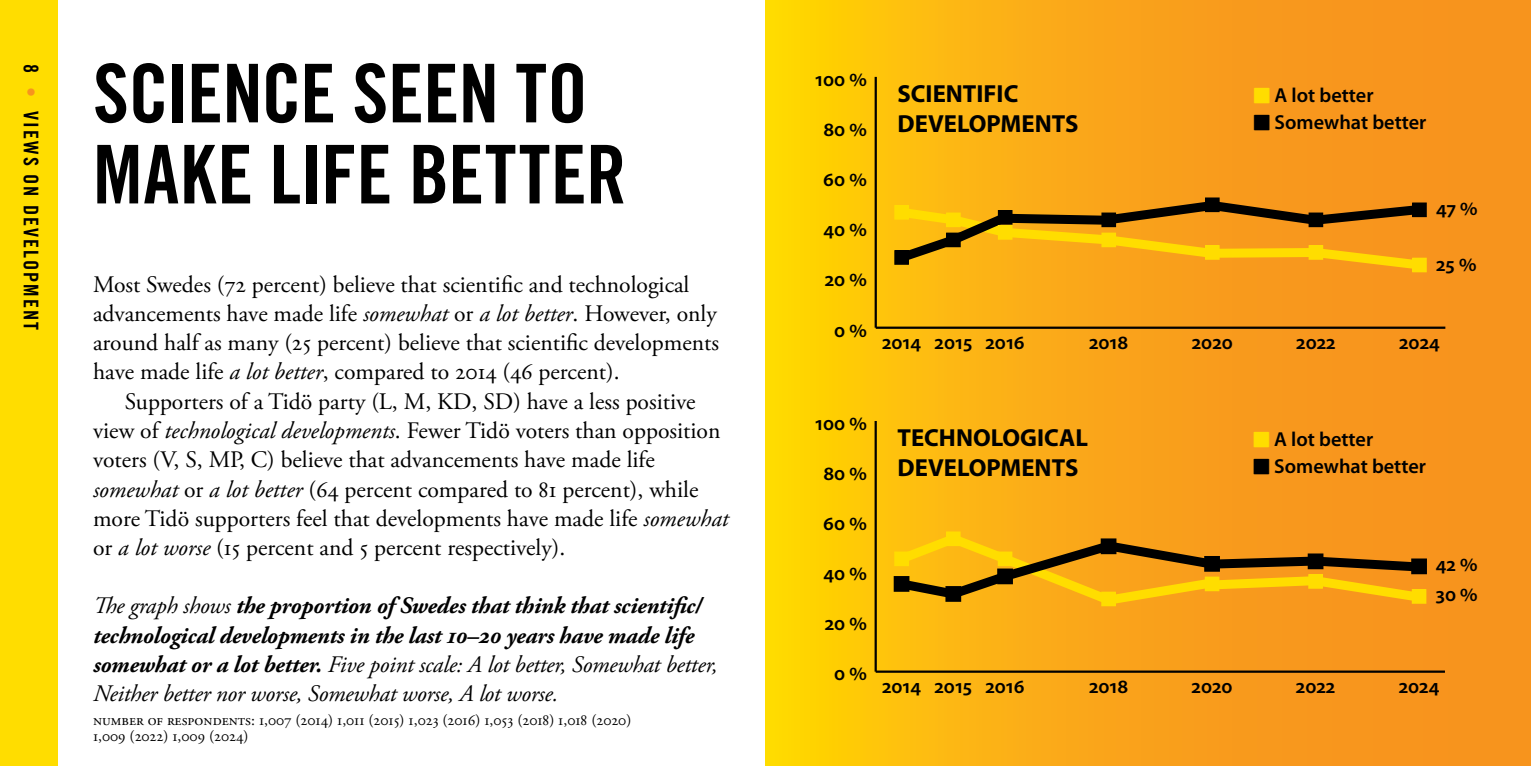
<style>
.page{position:relative;width:1531px;height:766px;background:#fff}
.page>*{position:absolute;margin:0;border:0;box-sizing:border-box;transform-origin:0 0}
.t1{font:81px/81px "Trade Gothic LT Std Bd Cn 20";letter-spacing:-.01em;color:#000}
.t2{font:700 24.75px/29.7px "Myriad Pro";color:#000}
.t3{font:23.62px/29.2px "Adobe Garamond Pro";color:#000}
.t4{font:italic 700 23.62px/29.2px "Adobe Garamond Pro";letter-spacing:-.01em;color:#000}
.t5{font:600 20.25px/30.8px "Myriad Pro";color:#000}
.t6{font:20.25px "Trade Gothic LT Std Bd Cn 20";letter-spacing:.1em;color:#000}
.t7{font:15.75px/15.8px "Adobe Garamond Pro";color:#000}
.s1{color:#f7941e}
.s2{font-style:italic}
.s3{font-weight:400}
</style>
<div class="page">
<div style="left:0;top:0;width:57px;height:765px;background:#fd0"></div>
<svg style="left:765px;top:0;width:766px;height:765px;background:#faa915"></svg>
<hr style="left:876px;top:326px;width:569px;height:3px;background:#000">
<hr style="left:874px;top:77px;width:3px;height:250px;background:#000">
<svg style="left:890px;top:195px;width:540px;height:80px;background:#db9613"></svg>
<hr style="left:876px;top:670px;width:569px;height:2px;background:#000">
<hr style="left:874px;top:421px;width:3px;height:250px;background:#000">
<svg style="left:890px;top:527px;width:539px;height:84px;background:#dc9613"></svg>
<svg style="left:1254px;top:114px;width:15px;height:16px"></svg>
<svg style="left:1254px;top:88px;width:15px;height:15px"></svg>
<svg style="left:1254px;top:458px;width:15px;height:16px"></svg>
<svg style="left:1254px;top:432px;width:15px;height:15px"></svg>
<p class="t6" style="left:43px;top:64px;width:267px;rotate:90deg">8 <span class="s1">•</span> VIEWS ON DEVELOPMENT</p>
<h1 class="t1" style="left:93px;top:52px;width:535px">SCIENCE SEEN TO<br>MAKE LIFE BETTER</h1>
<p class="t3" style="left:93px;top:270px;width:628px">Most Swedes (72 percent) believe that scientific and technological advancements have made life <span class="s2">somewhat</span> or <span class="s2">a lot better</span>. However, only around half as many (25 percent) believe that scientific developments have made life <span class="s2">a lot better</span>, compared to 2014 (46 percent).</p>
<p class="t3" style="left:93px;top:387px;width:637px;text-indent:32px">Supporters of a Tidö party (L, M, KD, SD) have a less positive view of <span class="s2">technological developments</span>. Fewer Tidö voters than opposition voters (V, S, MP, C) believe that advancements have made life <span class="s2">somewhat</span> or <span class="s2">a lot better</span> (64 percent compared to 81 percent), while more Tidö supporters feel that developments have made life <span class="s2">somewhat </span>or <span class="s2">a lot worse</span> (15 percent and 5 percent respectively).</p>
<p class="t4" style="left:93px;top:591px;width:626px"><span class="s3">The graph shows</span> the proportion of Swedes that think that scientific/ technological developments in the last 10–20 years have made life somewhat or a lot better. <span class="s3">Five point scale: A lot better, Somewhat better, Neither better nor worse, Somewhat worse, A lot worse.</span></p>
<p class="t7" style="left:93px;top:712px;width:540px">NUMBER OF RESPONDENTS: 1,007 (2014) 1,011 (2015) 1,023 (2016) 1,053 (2018) 1,018 (2020)<br>1,009 (2022) 1,009 (2024)</p>
<p class="t5" style="left:815px;top:63px;width:53px">100 %</p>
<p class="t5" style="left:823px;top:113px;width:45px">80 %</p>
<p class="t5" style="left:823px;top:163px;width:45px">60 %</p>
<p class="t5" style="left:823px;top:213px;width:45px">40 %</p>
<p class="t5" style="left:825px;top:263px;width:44px">20 %</p>
<p class="t5" style="left:834px;top:314px;width:34px">0 %</p>
<p class="t2" style="left:897px;top:78px;width:182px">SCIENTIFIC<br>DEVELOPMENTS</p>
<p class="t5" style="left:1274px;top:79px;width:101px">A lot better</p>
<p class="t5" style="left:1274px;top:106px;width:153px">Somewhat better</p>
<p class="t5" style="left:1436px;top:192px;width:43px">47 %</p>
<p class="t5" style="left:1436px;top:248px;width:42px">25 %</p>
<p class="t5" style="left:882px;top:326px;width:144px">2014 2015 2016</p>
<p class="t5" style="left:1089px;top:326px;width:41px">2018</p>
<p class="t5" style="left:1192px;top:326px;width:42px">2020</p>
<p class="t5" style="left:1296px;top:326px;width:41px">2022</p>
<p class="t5" style="left:1399px;top:326px;width:42px">2024</p>
<p class="t5" style="left:815px;top:407px;width:53px">100 %</p>
<p class="t5" style="left:823px;top:457px;width:45px">80 %</p>
<p class="t5" style="left:823px;top:507px;width:45px">60 %</p>
<p class="t5" style="left:823px;top:557px;width:45px">40 %</p>
<p class="t5" style="left:825px;top:607px;width:43px">20 %</p>
<p class="t5" style="left:834px;top:657px;width:34px">0 %</p>
<p class="t2" style="left:897px;top:422px;width:192px">TECHNOLOGICAL<br>DEVELOPMENTS</p>
<p class="t5" style="left:1274px;top:423px;width:100px">A lot better</p>
<p class="t5" style="left:1274px;top:450px;width:153px">Somewhat better</p>
<p class="t5" style="left:1436px;top:547px;width:43px">42 %<br>30 %</p>
<p class="t5" style="left:882px;top:670px;width:144px">2014 2015 2016</p>
<p class="t5" style="left:1089px;top:670px;width:41px">2018</p>
<p class="t5" style="left:1191px;top:670px;width:42px">2020</p>
<p class="t5" style="left:1296px;top:670px;width:41px">2022</p>
<p class="t5" style="left:1399px;top:670px;width:42px">2024</p>
</div>
